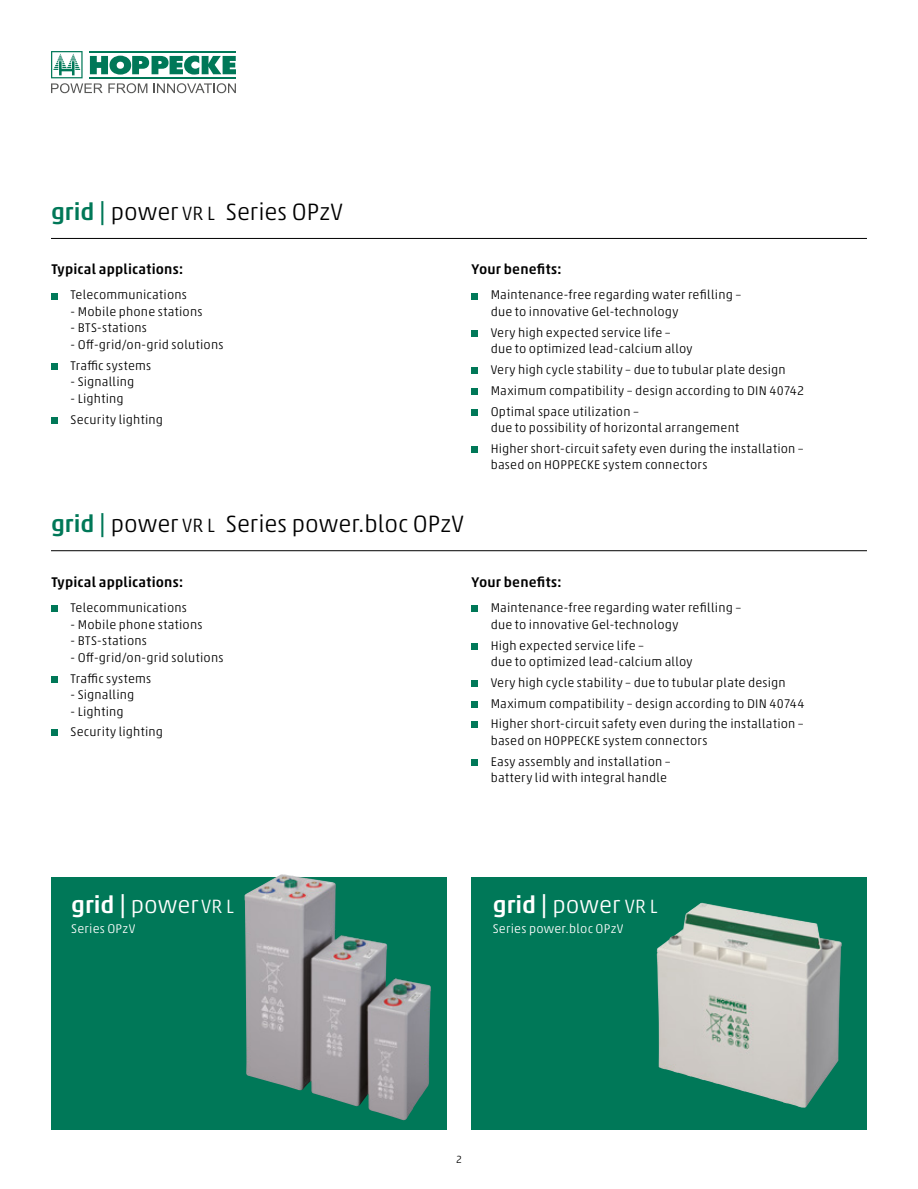
<style>
.page{position:relative;width:918px;height:1189px;background:#fff}
.page>*{position:absolute;margin:0;border:0;box-sizing:border-box;transform-origin:0 0}
.t1{font:300 24px "Akko Pro";color:#000}
.t2{font:500 24px "Akko Pro";color:#fff}
.t3{font:500 14.25px "Akko Pro";letter-spacing:.01em;color:#000}
.t4{font:300 12.75px/20.7px "Akko Pro";letter-spacing:.015em;color:#000}
.t5{font:300 12.75px "Akko Pro";letter-spacing:.015em;color:#fff}
.t6{font:300 10.5px "Akko Pro";color:#000}
.s1{font-weight:500;color:#007858}
.s2{font-size:19.5px}
.s3{font-weight:300}
.s4{font-weight:300;font-size:19.5px}
</style>
<div class="page">
<svg style="left:51px;top:51px;width:185px;height:42px"></svg>
<hr style="left:51px;top:238px;width:816px;height:1px;background:#000">
<hr style="left:51px;top:550px;width:816px;height:1px;background:#000">
<div style="left:52px;top:292px;width:6px;height:7px;background:#007858"></div>
<div style="left:52px;top:363px;width:6px;height:7px;background:#007858"></div>
<div style="left:52px;top:416px;width:6px;height:7px;background:#007858"></div>
<div style="left:472px;top:292px;width:6px;height:7px;background:#007858"></div>
<div style="left:472px;top:330px;width:6px;height:7px;background:#007858"></div>
<div style="left:472px;top:367px;width:6px;height:7px;background:#007858"></div>
<div style="left:472px;top:388px;width:6px;height:7px;background:#007858"></div>
<div style="left:472px;top:408px;width:6px;height:7px;background:#007858"></div>
<div style="left:472px;top:446px;width:6px;height:7px;background:#007858"></div>
<div style="left:52px;top:605px;width:6px;height:7px;background:#007858"></div>
<div style="left:52px;top:675px;width:6px;height:7px;background:#007858"></div>
<div style="left:52px;top:729px;width:6px;height:7px;background:#007858"></div>
<div style="left:472px;top:605px;width:6px;height:7px;background:#007858"></div>
<div style="left:472px;top:642px;width:6px;height:7px;background:#007858"></div>
<svg style="left:472px;top:680px;width:6px;height:6px"></svg>
<div style="left:472px;top:700px;width:6px;height:7px;background:#007858"></div>
<div style="left:472px;top:721px;width:6px;height:7px;background:#007858"></div>
<div style="left:472px;top:758px;width:6px;height:7px;background:#007858"></div>
<div style="left:51px;top:877px;width:395px;height:252px;background:#007858"></div>
<div style="left:472px;top:877px;width:395px;height:252px;background:#007858"></div>
<img style="left:244px;top:874px;width:187px;height:246px">
<img style="left:657px;top:902px;width:185px;height:206px">
<h1 class="t1" style="left:51px;top:197px;width:293px"><span class="s1">grid |</span> power <span class="s2">VR L</span> Series OPzV</h1>
<p class="t3" style="left:52px;top:261px;width:133px">Typical applications:</p>
<p class="t4" style="left:71px;top:284px;width:118px">Telecommunications</p>
<p class="t4" style="left:71px;top:301px;width:133px">- Mobile phone stations</p>
<p class="t4" style="left:71px;top:317px;width:78px">- BTS-stations</p>
<p class="t4" style="left:71px;top:334px;width:154px">- Off-grid/on-grid solutions<br>Traffic systems</p>
<p class="t4" style="left:71px;top:371px;width:65px">- Signalling</p>
<p class="t4" style="left:71px;top:388px;width:94px">- Lighting<br>Security lighting</p>
<p class="t3" style="left:472px;top:261px;width:92px">Your benefits:</p>
<p class="t4" style="left:491px;top:287px;width:252px;line-height:16.5px">Maintenance-free regarding water refilling – due to innovative Gel-technology</p>
<p class="t4" style="left:491px;top:324px;width:203px;line-height:16.5px">Very high expected service life – due to optimized lead-calcium alloy</p>
<p class="t4" style="left:491px;top:359px;width:315px">Very high cycle stability – due to tubular plate design<br>Maximum compatibility – design according to DIN 40742<br>Optimal space utilization –</p>
<p class="t4" style="left:491px;top:417px;width:315px">due to possibility of horizontal arrangement<br>Higher short-circuit safety even during the installation –</p>
<p class="t4" style="left:491px;top:454px;width:218px">based on HOPPECKE system connectors</p>
<h1 class="t1" style="left:51px;top:509px;width:415px"><span class="s1">grid |</span> power <span class="s2">VR L</span> Series power.bloc OPzV</h1>
<p class="t3" style="left:52px;top:573px;width:133px">Typical applications:</p>
<p class="t4" style="left:71px;top:597px;width:118px">Telecommunications</p>
<p class="t4" style="left:71px;top:614px;width:133px">- Mobile phone stations</p>
<p class="t4" style="left:71px;top:630px;width:78px">- BTS-stations</p>
<p class="t4" style="left:71px;top:647px;width:154px">- Off-grid/on-grid solutions<br>Traffic systems</p>
<p class="t4" style="left:71px;top:684px;width:65px">- Signalling</p>
<p class="t4" style="left:71px;top:700px;width:94px">- Lighting<br>Security lighting</p>
<p class="t3" style="left:472px;top:573px;width:92px">Your benefits:</p>
<p class="t4" style="left:491px;top:599px;width:252px;line-height:16.5px">Maintenance-free regarding water refilling – due to innovative Gel-technology</p>
<p class="t4" style="left:491px;top:636px;width:203px;line-height:16.5px">High expected service life –<br>due to optimized lead-calcium alloy</p>
<p class="t4" style="left:491px;top:672px;width:315px">Very high cycle stability – due to tubular plate design<br>Maximum compatibility – design according to DIN 40744<br>Higher short-circuit safety even during the installation –</p>
<p class="t4" style="left:491px;top:730px;width:218px">based on HOPPECKE system connectors<br>Easy assembly and installation –</p>
<p class="t4" style="left:491px;top:767px;width:178px">battery lid with integral handle</p>
<h1 class="t2" style="left:71px;top:890px;width:164px">grid | <span class="s3">power</span> <span class="s4">VR L</span></h1>
<p class="t5" style="left:71px;top:920px;width:66px">Series OPzV</p>
<h1 class="t2" style="left:493px;top:890px;width:166px">grid | <span class="s3">power</span> <span class="s4">VR L</span></h1>
<p class="t5" style="left:493px;top:920px;width:132px">Series power.bloc OPzV</p>
<p class="t6" style="left:456px;top:1153px;width:7px">2</p>
</div>
